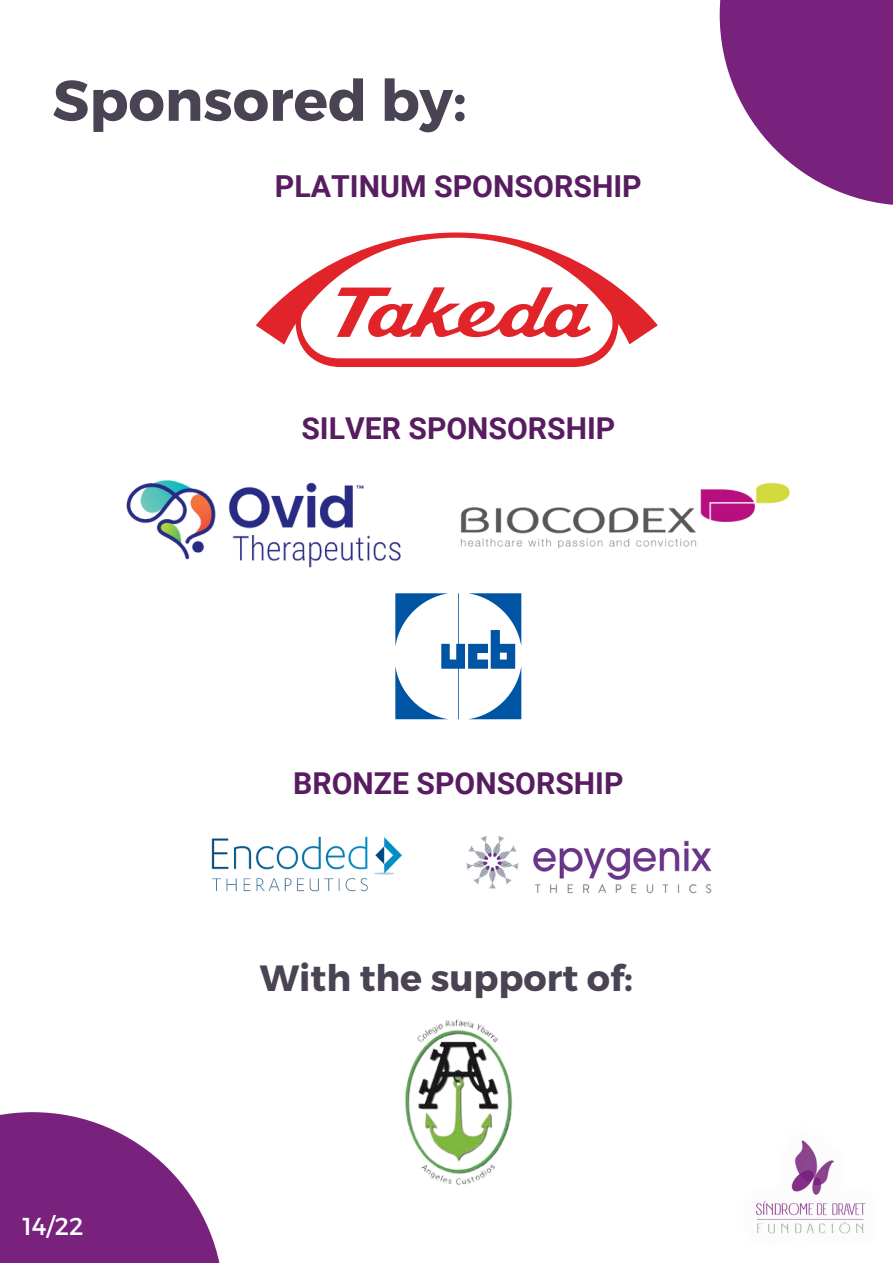
<style>
.page{position:relative;width:893px;height:1264px;background:#fff}
.page>*{position:absolute;margin:0;border:0;box-sizing:border-box;transform-origin:0 0}
.t1{font:700 57.15px "Montserrat";color:#494354}
.t2{font:700 36.45px "Montserrat";color:#494354}
.t3{font:700 30.3px "Roboto";color:#581d60}
.t4{font:700 30.15px "Roboto";color:#581d60}
.t5{font:24.45px "Montserrat";color:#fff}
</style>
<div class="page">
<svg style="left:0;top:1112px;width:220px;height:150px;fill:#78227e"></svg>
<svg style="left:719px;top:0;width:173px;height:205px;fill:#78227e"></svg>
<svg style="left:256px;top:232px;width:401px;height:136px"></svg>
<img style="left:460px;top:482px;width:330px;height:67px">
<img style="left:126px;top:480px;width:275px;height:88px">
<img style="left:405px;top:1019px;width:108px;height:166px">
<svg style="left:395px;top:593px;width:126px;height:126px"></svg>
<img style="left:466px;top:836px;width:246px;height:58px">
<img style="left:211px;top:836px;width:192px;height:56px">
<img style="left:756px;top:1140px;width:110px;height:94px">
<h1 class="t1" style="left:52px;top:63px;width:415px">Sponsored by:</h1>
<p class="t3" style="left:275px;top:169px;width:368px">PLATINUM SPONSORSHIP</p>
<p class="t4" style="left:301px;top:411px;width:315px">SILVER SPONSORSHIP</p>
<p class="t4" style="left:293px;top:766px;width:332px">BRONZE SPONSORSHIP</p>
<p class="t5" style="left:22px;top:1210px;width:63px">14/22</p>
<p class="t2" style="left:260px;top:954px;width:374px">With the support of:</p>
</div>
